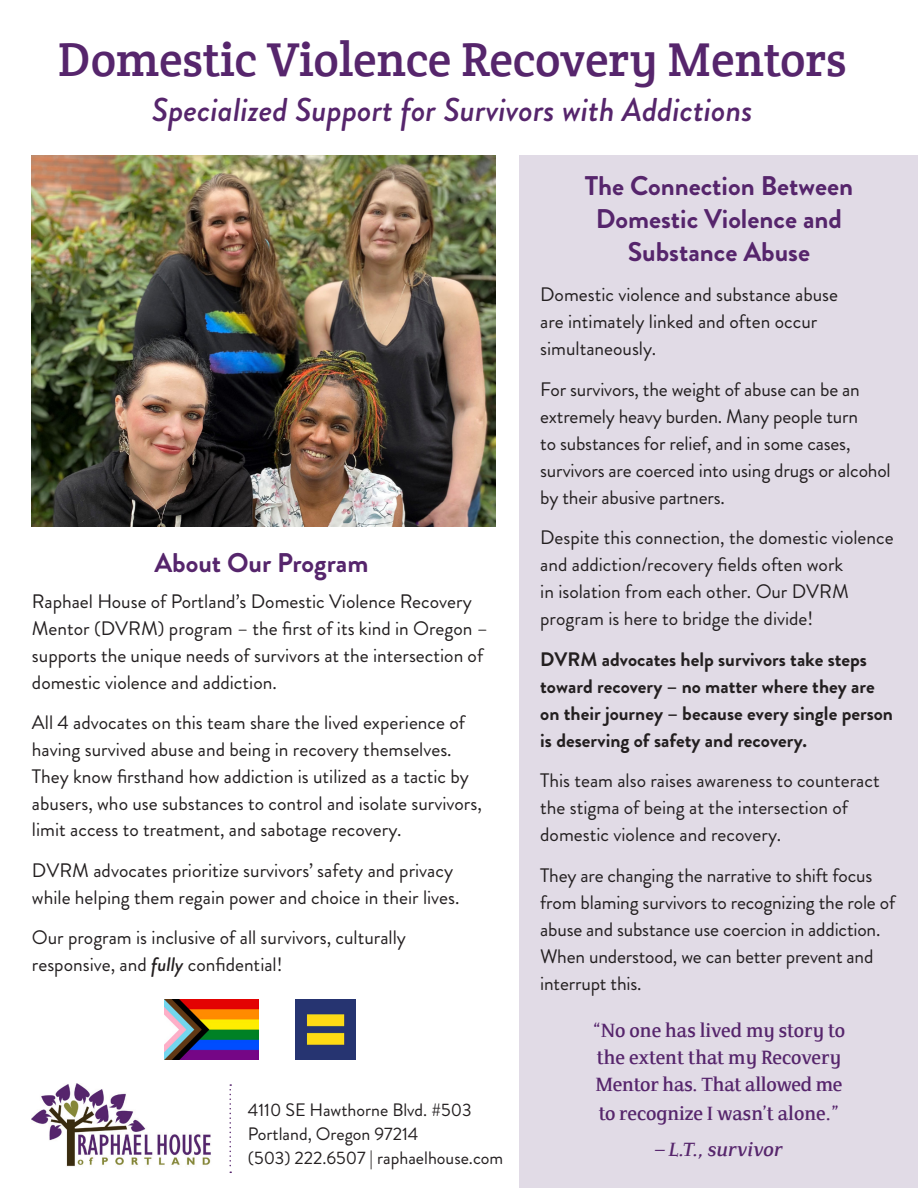
<style>
.page{position:relative;width:918px;height:1188px;background:#fff}
.page>*{position:absolute;margin:0;border:0;box-sizing:border-box;transform-origin:0 0}
.t1{font:48px "Crete Thick";color:#56256c}
.t2{font:italic 500 33px "Brandon Grotesque";color:#56256c}
.Paragraph{font:700 27px/33px "Brandon Grotesque";color:#56256c;text-align:center}
.Paragraph-2{font:19.5px/27px "Brandon Grotesque";color:#231f20}
.Paragraph-3{font:700 19.5px/27px "Brandon Grotesque";color:#231f20}
.t3{font:100 19.5px/27.5px "Crete";color:#56256c}
.t4{font:italic 100 19.5px "Crete";color:#56256c}
.Paragraph-4{font:18px "Brandon Grotesque";color:#231f20}
.s1{font-weight:500;font-style:italic}
</style>
<div class="page">
<div style="left:520px;top:156px;width:398px;height:1032px;background:#e1dbe6"></div>
<img style="left:32px;top:156px;width:464px;height:370px">
<img style="left:164px;top:999px;width:95px;height:61px">
<img style="left:296px;top:999px;width:60px;height:61px">
<svg style="left:229px;top:1084px;width:2px;height:89px"></svg>
<img style="left:32px;top:1084px;width:179px;height:83px">
<p class="t1" style="left:58px;top:28px;width:791px">Domestic Violence Recovery Mentors</p>
<p class="t2" style="left:152px;top:87px;width:602px">Specialized Support for Survivors with Addictions</p>
<p class="Paragraph" style="left:154px;top:547px;width:216px">About Our Program</p>
<p class="Paragraph-2" style="left:32px;top:588px;width:458px">Raphael House of Portland’s Domestic Violence Recovery Mentor (DVRM) program – the first of its kind in Oregon – supports the unique needs of survivors at the intersection of domestic violence and addiction.</p>
<p class="Paragraph-2" style="left:32px;top:709px;width:451px">All 4 advocates on this team share the lived experience of having survived abuse and being in recovery themselves.<br>They know firsthand how addiction is utilized as a tactic by abusers, who use substances to control and isolate survivors, limit access to treatment, and sabotage recovery.</p>
<p class="Paragraph-2" style="left:32px;top:857px;width:429px">DVRM advocates prioritize survivors’ safety and privacy while helping them regain power and choice in their lives.</p>
<p class="Paragraph-2" style="left:32px;top:924px;width:375px">Our program is inclusive of all survivors, culturally responsive, and <span class="s1">fully</span> confidential!</p>
<p class="Paragraph-4" style="left:248px;top:1098px;width:225px">4110 SE Hawthorne Blvd. #503</p>
<p class="Paragraph-4" style="left:248px;top:1122px;width:172px">Portland, Oregon 97214</p>
<p class="Paragraph-4" style="left:248px;top:1146px;width:257px">(503) 222.6507 | raphaelhouse.com</p>
<p class="Paragraph" style="left:585px;top:169px;width:270px">The Connection Between<br>Domestic Violence and<br>Substance Abuse</p>
<p class="Paragraph-2" style="left:540px;top:281px;width:299px">Domestic violence and substance abuse are intimately linked and often occur simultaneously.</p>
<p class="Paragraph-2" style="left:540px;top:376px;width:352px">For survivors, the weight of abuse can be an extremely heavy burden. Many people turn<br>to substances for relief, and in some cases, survivors are coerced into using drugs or alcohol by their abusive partners.</p>
<p class="Paragraph-2" style="left:540px;top:524px;width:355px">Despite this connection, the domestic violence and addiction/recovery fields often work<br>in isolation from each other. Our DVRM program is here to bridge the divide!</p>
<p class="Paragraph-3" style="left:540px;top:646px;width:354px">DVRM advocates help survivors take steps toward recovery – no matter where they are on their journey – because every single person is deserving of safety and recovery.</p>
<p class="Paragraph-2" style="left:540px;top:767px;width:341px">This team also raises awareness to counteract the stigma of being at the intersection of domestic violence and recovery.</p>
<p class="Paragraph-2" style="left:540px;top:862px;width:357px">They are changing the narrative to shift focus from blaming survivors to recognizing the role of abuse and substance use coercion in addiction.<br>When understood, we can better prevent and interrupt this.</p>
<p class="t3" style="left:593px;top:1016px;width:254px">“No one has lived my story to the extent that my Recovery<br>Mentor has. That allowed me to recognize I wasn’t alone.”</p>
<p class="t4" style="left:655px;top:1138px;width:129px">– L.T., survivor</p>
</div>
